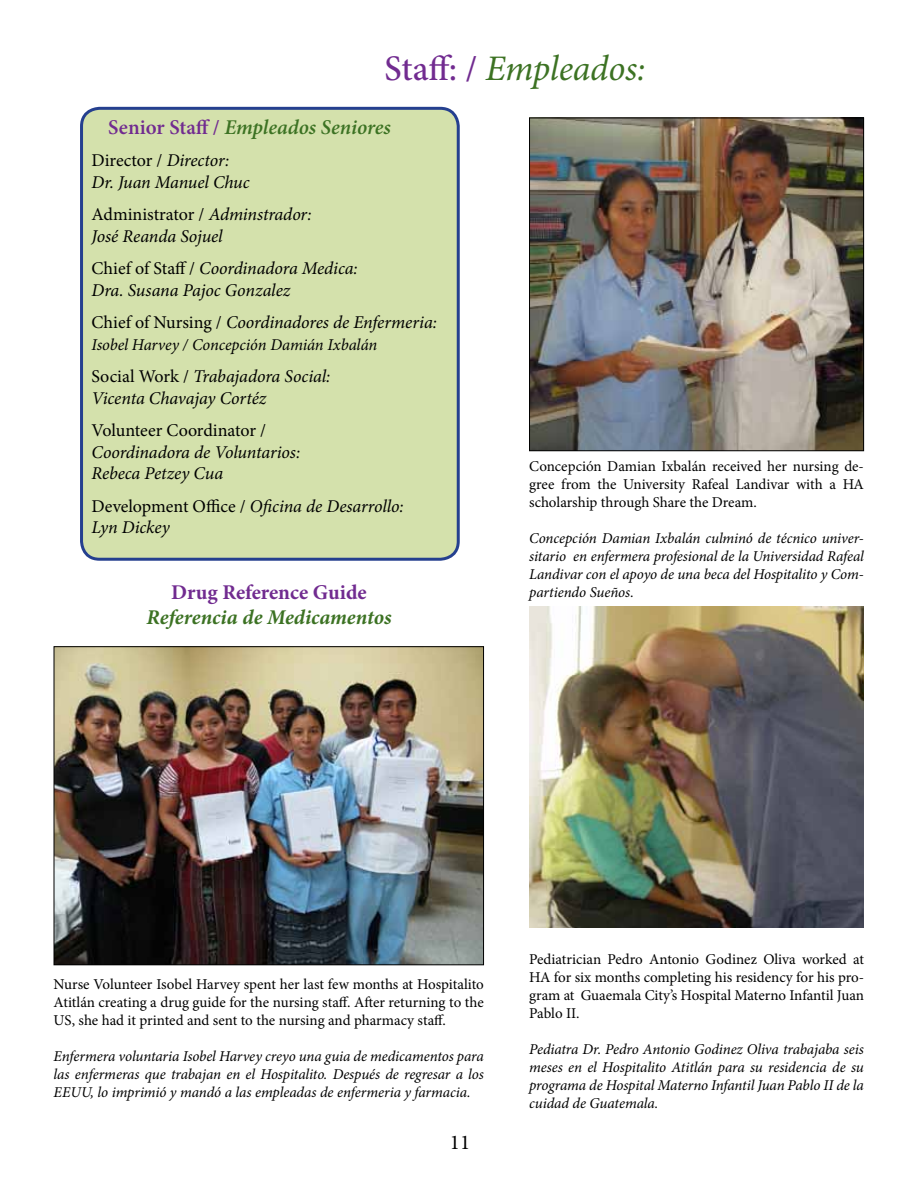
<style>
.page{position:relative;width:918px;height:1188px;background:#fff}
.page>*{position:absolute;margin:0;border:0;box-sizing:border-box;transform-origin:0 0}
.t1{font:italic 36px "Minion Pro";letter-spacing:-.005em;color:#3c7223}
.t2{font:italic 600 21px "Minion Pro";letter-spacing:-.005em;color:#3c7223}
.t3{font:italic 700 21px "Minion Pro";color:#3c7223}
.t4{font:700 21px "Minion Pro";color:#712b90}
.t5{font:21px "Minion Pro";color:#000}
.t6{font:italic 18px/21.6px "Minion Pro";letter-spacing:-.005em;color:#000}
.t7{font:18px "Minion Pro";letter-spacing:-.005em;color:#000}
.t8{font:italic 16.5px "Minion Pro";letter-spacing:-.005em;color:#000}
.t9{font:italic 15px/18px "Minion Pro";letter-spacing:-.005em;color:#000;text-align:justify}
.t10{font:15px/18px "Minion Pro";letter-spacing:-.005em;color:#000;text-align:justify}
.s1{font-weight:500;font-style:normal;color:#712b90}
.s2{font-style:normal;color:#712b90}
.s3{font-style:normal}
</style>
<div class="page">
<div style="left:82px;top:108px;width:376px;height:451px;background:#d4e1ac;border-radius:18px"></div>
<div style="left:80px;top:107px;width:380px;height:454px;border:3px solid #25408f;border-radius:18px"></div>
<img style="left:56px;top:648px;width:426px;height:315px">
<div style="left:54px;top:646px;width:430px;height:319px;border:1px solid #000"></div>
<img style="left:531px;top:120px;width:331px;height:329px">
<div style="left:529px;top:118px;width:335px;height:333px;border:1px solid #000"></div>
<img style="left:529px;top:606px;width:335px;height:322px">
<h1 class="t1" style="left:385px;top:44px;width:263px"><span class="s1">Staff: /</span> Empleados:</h1>
<h2 class="t2" style="left:108px;top:112px;width:284px"><span class="s2">Senior Staff /</span> Empleados Seniores</h2>
<p class="t6" style="left:92px;top:149px;width:160px"><span class="s3">Director /</span> Director:<br>Dr. Juan Manuel Chuc</p>
<p class="t6" style="left:92px;top:203px;width:222px"><span class="s3">Administrator /</span> Adminstrador:<br>José Reanda Sojuel</p>
<p class="t6" style="left:92px;top:257px;width:268px"><span class="s3">Chief of Staff /</span> Coordinadora Medica:<br>Dra. Susana Pajoc Gonzalez</p>
<p class="t6" style="left:92px;top:311px;width:347px"><span class="s3">Chief of Nursing /</span> Coordinadores de Enfermeria:</p>
<p class="t8" style="left:92px;top:333px;width:287px">Isobel Harvey / Concepción Damián Ixbalán</p>
<p class="t6" style="left:92px;top:365px;width:240px"><span class="s3">Social Work /</span> Trabajadora Social:<br>Vicenta Chavajay Cortéz</p>
<p class="t7" style="left:92px;top:418px;width:176px">Volunteer Coordinator /</p>
<p class="t6" style="left:92px;top:441px;width:210px">Coordinadora de Voluntarios:<br>Rebeca Petzey Cua</p>
<p class="t6" style="left:92px;top:495px;width:314px"><span class="s3">Development Office /</span> Oficina de Desarrollo:<br>Lyn Dickey</p>
<p class="t10" style="left:529px;top:458px;width:336px">Concepción Damian Ixbalán received her nursing de&shy;gree from the University Rafeal Landivar with a HA scholarship through Share the Dream.</p>
<p class="t9" style="left:529px;top:530px;width:336px">Concepción Damian Ixbalán culminó de técnico univer&shy;sitario en enfermera profesional de la Universidad Rafeal Landivar con el apoyo de una beca del Hospitalito y Com&shy;partiendo Sueños.</p>
<h2 class="t4" style="left:171px;top:578px;width:197px">Drug Reference Guide</h2>
<h2 class="t3" style="left:146px;top:603px;width:247px">Referencia de Medicamentos</h2>
<p class="t10" style="left:54px;top:975px;width:432px">Nurse Volunteer Isobel Harvey spent her last few months at Hospitalito Atitlán creating a drug guide for the nursing staff. After returning to the US, she had it printed and sent to the nursing and pharmacy staff.</p>
<p class="t9" style="left:54px;top:1047px;width:432px">Enfermera voluntaria Isobel Harvey creyo una guia de medicamentos para las enfermeras que trabajan en el Hospitalito. Después de regresar a los EEUU, lo imprimió y mandó a las empleadas de enfermeria y farmacia.</p>
<h2 class="t5" style="left:450px;top:1128px;width:22px">11</h2>
<p class="t10" style="left:529px;top:950px;width:336px">Pediatrician Pedro Antonio Godinez Oliva worked at HA for six months completing his residency for his pro&shy;gram at Guaemala City’s Hospital Materno Infantil Juan Pablo II.</p>
<p class="t9" style="left:529px;top:1040px;width:336px">Pediatra Dr. Pedro Antonio Godinez Oliva trabajaba seis meses en el Hospitalito Atitlán para su residencia de su programa de Hospital Materno Infantil Juan Pablo II de la cuidad de Guatemala.</p>
</div>
